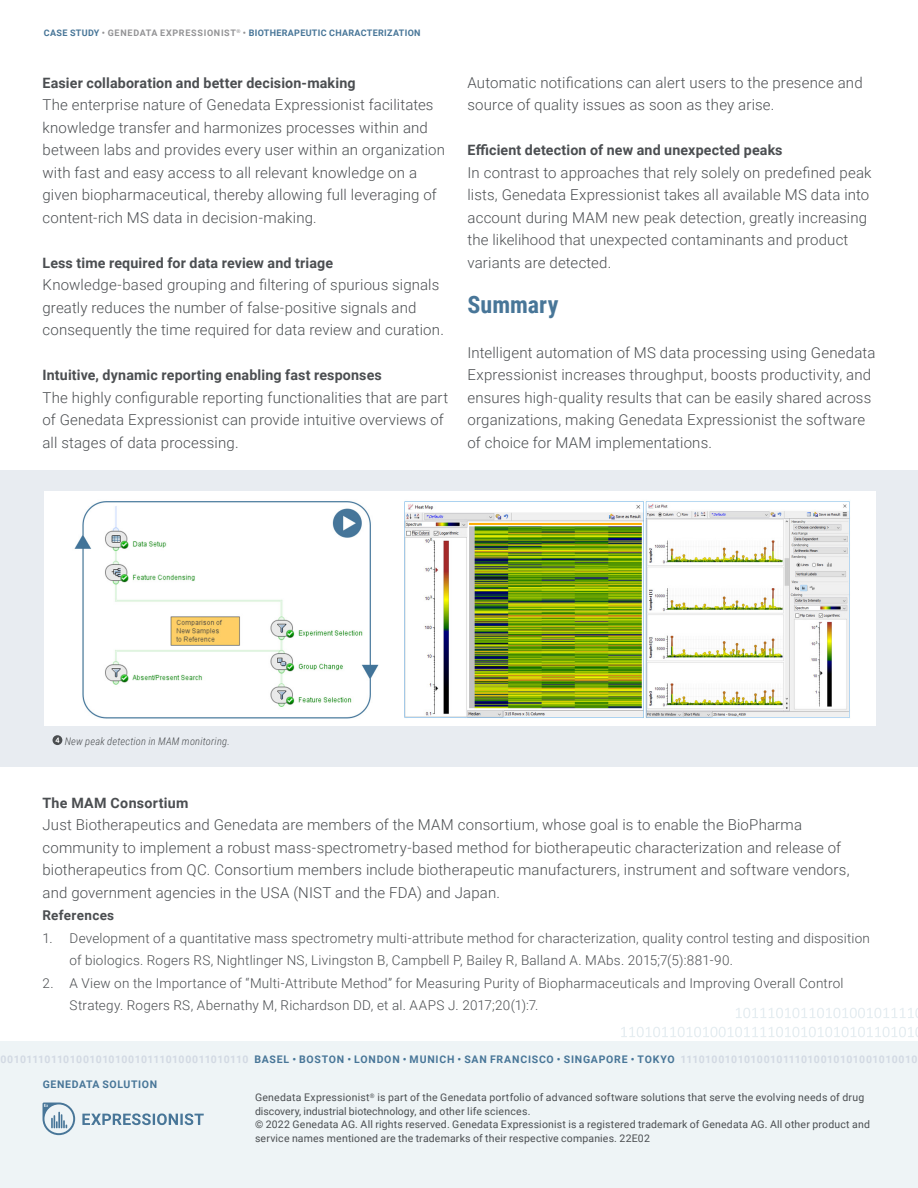
<style>
.page{position:relative;width:918px;height:1188px;background:#fff}
.page>*{position:absolute;margin:0;border:0;box-sizing:border-box;transform-origin:0 0}
._03_Subline_H2{font:700 24px "Roboto Condensed";color:#487698}
._04_Running_TXT{font:300 15px/22.5px "Roboto";letter-spacing:.01em;color:#4b4e51}
._03_Subline_H2-2{font:700 14.25px "Roboto";letter-spacing:.01em;color:#4b4e51}
._04_Running_TXT-2{font:700 14.25px "Roboto";letter-spacing:.02em;color:#4b4e51}
.t1{font:300 13.5px/22.5px "Roboto";letter-spacing:.015em;color:#4b4e51}
._04_Running_TXT-3{font:700 13.5px "Roboto";letter-spacing:.02em;color:#4b4e51}
.t2{font:10.5px/13.5px "Roboto";letter-spacing:.015em;color:#4b4e51}
.t3{font:700 10.5px "Roboto";letter-spacing:.045em;color:#d2d9e3}
._06_Caption{font:italic 300 10.5px "Roboto Condensed";letter-spacing:.02em;color:#4b4e51}
.t4{font:700 10.5px "Roboto";letter-spacing:.06em;color:#487698}
.t5{font:700 9px "Roboto";letter-spacing:.035em;color:#487698}
.s1{color:#939395}
.s2{font-size:14.25px}
.s3{color:#487698}
</style>
<div class="page">
<div style="left:0;top:1041px;width:918px;height:147px;background:#eef4f6"></div>
<svg style="left:43px;top:1103px;width:161px;height:32px"></svg>
<div style="left:0;top:470px;width:918px;height:297px;background:#e8ecf1"></div>
<div style="left:44px;top:491px;width:831px;height:234px;background:#fff"></div>
<img style="left:74px;top:501px;width:776px;height:218px">
<svg style="left:53px;top:735px;width:9px;height:10px"></svg>
<svg style="left:55px;top:738px;width:4px;height:5px"></svg>
<svg style="left:621px;top:1027px;width:297px;height:10px"></svg>
<svg style="left:736px;top:1008px;width:182px;height:10px"></svg>
<p class="t5" style="left:44px;top:26px;width:378px">CASE STUDY <span class="s1">• GENEDATA EXPRESSIONIST</span><sup>®</sup> <span class="s1">•</span> BIOTHERAPEUTIC CHARACTERIZATION</p>
<p class="_03_Subline_H2-2" style="left:43px;top:72px;width:315px">Easier collaboration and better decision-making</p>
<p class="_04_Running_TXT" style="left:43px;top:93px;width:404px">The enterprise nature of Genedata Expressionist facilitates knowledge transfer and harmonizes processes within and between labs and provides every user within an organization with fast and easy access to all relevant knowledge on a given biopharmaceutical, thereby allowing full leveraging of content-rich MS data in decision-making<span class="s2">.</span></p>
<p class="_03_Subline_H2-2" style="left:43px;top:252px;width:292px">Less time required for data review and triage</p>
<p class="_04_Running_TXT" style="left:43px;top:273px;width:403px">Knowledge-based grouping and filtering of spurious signals greatly reduces the number of false-positive signals and consequently the time required for data review and curation.</p>
<p class="_03_Subline_H2-2" style="left:43px;top:365px;width:341px">Intuitive, dynamic reporting enabling fast responses</p>
<p class="_04_Running_TXT" style="left:43px;top:385px;width:407px">The highly configurable reporting functionalities that are part of Genedata Expressionist can provide intuitive overviews of all stages of data processing.</p>
<p class="_04_Running_TXT" style="left:468px;top:70px;width:397px">Automatic notifications can alert users to the presence and source of quality issues as soon as they arise.</p>
<p class="_03_Subline_H2-2" style="left:468px;top:140px;width:317px">Efficient detection of new and unexpected peaks</p>
<p class="_04_Running_TXT" style="left:468px;top:160px;width:406px">In contrast to approaches that rely solely on predefined peak lists, Genedata Expressionist takes all available MS data into account during MAM new peak detection, greatly increasing the likelihood that unexpected contaminants and product variants are detected.</p>
<p class="_03_Subline_H2" style="left:468px;top:287px;width:92px">Summary</p>
<p class="_04_Running_TXT" style="left:468px;top:340px;width:409px">Intelligent automation of MS data processing using Genedata Expressionist increases throughput, boosts productivity, and ensures high-quality results that can be easily shared across organizations, making Genedata Expressionist the software of choice for MAM implementations.</p>
<p class="_06_Caption" style="left:65px;top:734px;width:167px">New peak detection in MAM monitoring.</p>
<p class="_04_Running_TXT-2" style="left:43px;top:792px;width:147px">The MAM Consortium</p>
<p class="_04_Running_TXT" style="left:43px;top:813px;width:809px">Just Biotherapeutics and Genedata are members of the MAM consortium, whose goal is to enable the BioPharma community to implement a robust mass-spectrometry-based method for biotherapeutic characterization and release of biotherapeutics from QC. Consortium members include biotherapeutic manufacturers, instrument and software vendors, and government agencies in the USA (NIST and the FDA) and Japan.</p>
<p class="_04_Running_TXT-3" style="left:43px;top:906px;width:73px">References</p>
<p class="t1" style="left:70px;top:926px;width:802px;text-indent:-27px">1. Development of a quantitative mass spectrometry multi-attribute method for characterization, quality control testing and disposition of biologics. Rogers RS, Nightlinger NS, Livingston B, Campbell P, Bailey R, Balland A. MAbs. 2015;7(5):881-90.</p>
<p class="t1" style="left:70px;top:971px;width:776px;text-indent:-27px">2. A View on the Importance of “Multi-Attribute Method” for Measuring Purity of Biopharmaceuticals and Improving Overall Control<br>Strategy. Rogers RS, Abernathy M, Richardson DD, et al. AAPS J. 2017;20(1):7.</p>
<p class="t3" style="left:0;top:1051px;width:919px">001011101101001010100101110100011010110 <span class="s3">BASEL • BOSTON • LONDON • MUNICH • SAN FRANCISCO • SINGAPORE • TOKYO</span> 1110100101010010111010010101001010010</p>
<p class="t4" style="left:43px;top:1077px;width:116px">GENEDATA SOLUTION</p>
<p class="t2" style="left:255px;top:1091px;width:616px">Genedata Expressionist<sup>®</sup> is part of the Genedata portfolio of advanced software solutions that serve the evolving needs of drug discovery, industrial biotechnology, and other life sciences.<br>© 2022 Genedata AG. All rights reserved. Genedata Expressionist is a registered trademark of Genedata AG. All other product and service names mentioned are the trademarks of their respective companies. 22E02</p>
</div>
